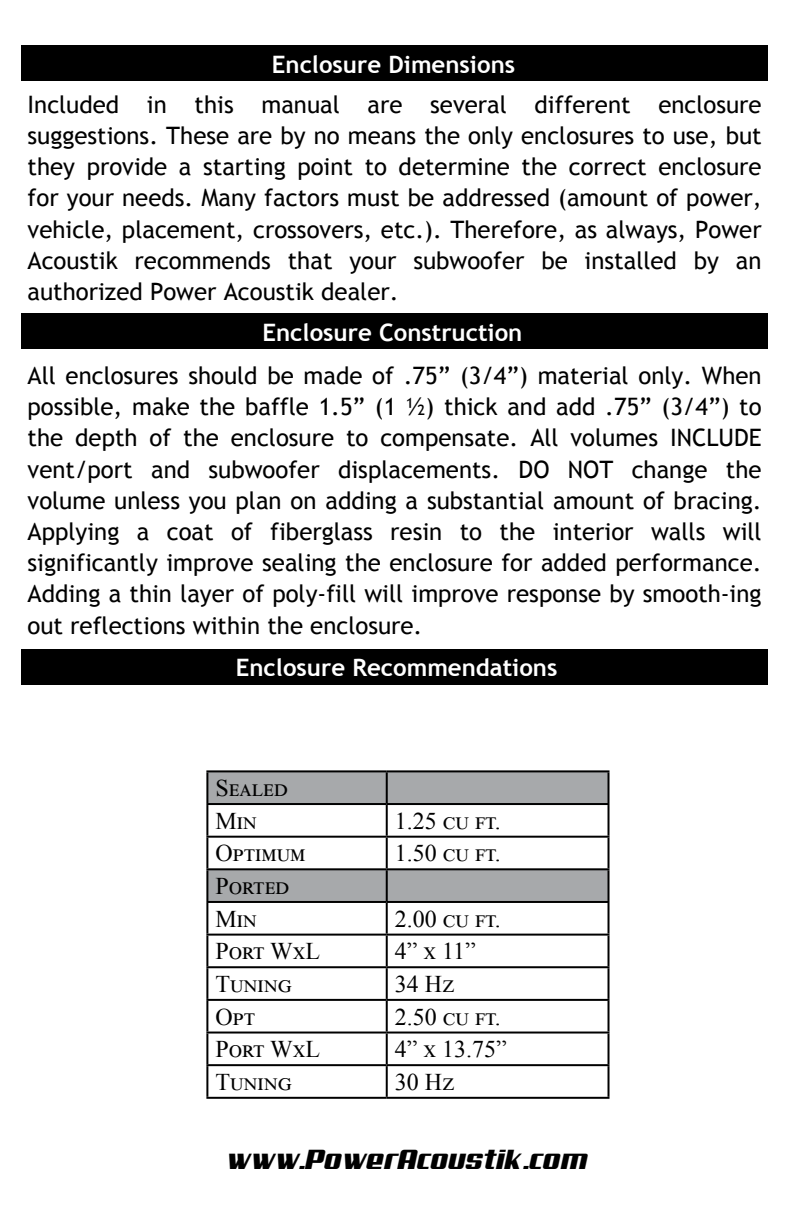
<style>
.page{position:relative;width:792px;height:1224px;background:#fff}
.page>*{position:absolute;margin:0;border:0;box-sizing:border-box;transform-origin:0 0}
.t1{font:28px "Aero";color:#000}
.t2{font:24px/31.2px "Trebuchet MS";color:#000;text-align:justify}
.t3{font:24px/32.6px "Times New Roman";color:#000}
.t4{font:700 24px "Trebuchet MS";color:#fff}
</style>
<div class="page">
<div style="left:21px;top:314px;width:747px;height:36px;background:#000"></div>
<div style="left:21px;top:45px;width:747px;height:36px;background:#000"></div>
<div style="left:21px;top:650px;width:747px;height:36px;background:#000"></div>
<svg style="left:208px;top:772px;width:400px;height:129px;fill:#a7a9ab"></svg>
<hr style="left:206px;top:770px;width:181px;height:2px;background:#000">
<hr style="left:206px;top:772px;width:2px;height:31px;background:#000">
<hr style="left:387px;top:770px;width:223px;height:2px;background:#000">
<hr style="left:386px;top:772px;width:2px;height:31px;background:#000">
<hr style="left:608px;top:772px;width:2px;height:31px;background:#000">
<hr style="left:206px;top:803px;width:181px;height:2px;background:#000">
<hr style="left:206px;top:805px;width:2px;height:31px;background:#000">
<hr style="left:387px;top:803px;width:223px;height:2px;background:#000">
<hr style="left:386px;top:805px;width:2px;height:31px;background:#000">
<hr style="left:608px;top:805px;width:2px;height:31px;background:#000">
<hr style="left:206px;top:836px;width:181px;height:2px;background:#000">
<hr style="left:206px;top:838px;width:2px;height:30px;background:#000">
<hr style="left:387px;top:836px;width:223px;height:2px;background:#000">
<hr style="left:386px;top:838px;width:2px;height:30px;background:#000">
<hr style="left:608px;top:838px;width:2px;height:30px;background:#000">
<hr style="left:206px;top:868px;width:181px;height:2px;background:#000">
<hr style="left:206px;top:870px;width:2px;height:31px;background:#000">
<hr style="left:387px;top:868px;width:223px;height:2px;background:#000">
<hr style="left:386px;top:870px;width:2px;height:31px;background:#000">
<hr style="left:608px;top:870px;width:2px;height:31px;background:#000">
<hr style="left:206px;top:901px;width:181px;height:2px;background:#000">
<hr style="left:206px;top:903px;width:2px;height:31px;background:#000">
<hr style="left:387px;top:901px;width:223px;height:2px;background:#000">
<hr style="left:386px;top:903px;width:2px;height:31px;background:#000">
<hr style="left:608px;top:903px;width:2px;height:31px;background:#000">
<hr style="left:206px;top:934px;width:181px;height:2px;background:#000">
<hr style="left:206px;top:936px;width:2px;height:30px;background:#000">
<hr style="left:387px;top:934px;width:223px;height:2px;background:#000">
<hr style="left:386px;top:936px;width:2px;height:30px;background:#000">
<hr style="left:608px;top:936px;width:2px;height:30px;background:#000">
<hr style="left:206px;top:966px;width:181px;height:2px;background:#000">
<hr style="left:206px;top:968px;width:2px;height:31px;background:#000">
<hr style="left:387px;top:966px;width:223px;height:2px;background:#000">
<hr style="left:386px;top:968px;width:2px;height:31px;background:#000">
<hr style="left:608px;top:968px;width:2px;height:31px;background:#000">
<hr style="left:206px;top:999px;width:181px;height:2px;background:#000">
<hr style="left:206px;top:1001px;width:2px;height:31px;background:#000">
<hr style="left:387px;top:999px;width:223px;height:2px;background:#000">
<hr style="left:386px;top:1001px;width:2px;height:31px;background:#000">
<hr style="left:608px;top:1001px;width:2px;height:31px;background:#000">
<hr style="left:206px;top:1032px;width:181px;height:2px;background:#000">
<hr style="left:206px;top:1034px;width:2px;height:30px;background:#000">
<hr style="left:387px;top:1032px;width:223px;height:2px;background:#000">
<hr style="left:386px;top:1034px;width:2px;height:30px;background:#000">
<hr style="left:608px;top:1034px;width:2px;height:30px;background:#000">
<hr style="left:206px;top:1064px;width:181px;height:2px;background:#000">
<hr style="left:206px;top:1066px;width:2px;height:31px;background:#000">
<hr style="left:387px;top:1064px;width:223px;height:2px;background:#000">
<hr style="left:386px;top:1066px;width:2px;height:31px;background:#000">
<hr style="left:608px;top:1066px;width:2px;height:31px;background:#000">
<hr style="left:206px;top:1097px;width:181px;height:2px;background:#000">
<hr style="left:387px;top:1097px;width:223px;height:2px;background:#000">
<p class="t4" style="left:272px;top:49px;width:245px">Enclosure Dimensions</p>
<p class="t2" style="left:28px;top:89px;width:736px">Included in this manual are several different enclosure suggestions. These are by no means the only enclosures to use, but they provide a starting point to determine the correct enclosure for your needs. Many factors must be addressed (amount of power, vehicle, placement, crossovers, etc.). Therefore, as always, Power Acoustik recommends that your subwoofer be installed by an authorized Power Acoustik dealer.</p>
<p class="t4" style="left:263px;top:318px;width:261px">Enclosure Construction</p>
<p class="t2" style="left:28px;top:360px;width:736px">All enclosures should be made of .75” (3/4”) material only. When possible, make the baffle 1.5” (1 ½) thick and add .75” (3/4”) to the depth of the enclosure to compensate. All volumes INCLUDE vent/port and subwoofer displacements. DO NOT change the volume unless you plan on adding a substantial amount of bracing.<br>Applying a coat of fiberglass resin to the interior walls will significantly improve sealing the enclosure for added performance.<br>Adding a thin layer of poly-fill will improve response by smooth-ing out reflections within the enclosure.</p>
<p class="t4" style="left:236px;top:652px;width:323px">Enclosure Recommendations</p>
<p class="t3" style="left:215px;top:771px;width:74px">Sealed<br>Min</p>
<p class="t3" style="left:395px;top:804px;width:108px">1.25 cu ft.</p>
<p class="t3" style="left:215px;top:836px;width:92px">Optimum</p>
<p class="t3" style="left:395px;top:836px;width:108px">1.50 cu ft.</p>
<p class="t3" style="left:215px;top:869px;width:75px">Ported<br>Min</p>
<p class="t3" style="left:395px;top:902px;width:108px">2.00 cu ft.</p>
<p class="t3" style="left:215px;top:934px;width:106px">Port WxL</p>
<p class="t3" style="left:395px;top:934px;width:83px">4” x 11”</p>
<p class="t3" style="left:215px;top:967px;width:78px">Tuning</p>
<p class="t3" style="left:395px;top:967px;width:62px">34 Hz</p>
<p class="t3" style="left:215px;top:999px;width:41px">Opt</p>
<p class="t3" style="left:395px;top:999px;width:108px">2.50 cu ft.</p>
<p class="t3" style="left:215px;top:1032px;width:106px">Port WxL</p>
<p class="t3" style="left:395px;top:1032px;width:114px">4” x 13.75”</p>
<p class="t3" style="left:215px;top:1065px;width:78px">Tuning</p>
<p class="t3" style="left:395px;top:1065px;width:62px">30 Hz</p>
<p class="t1" style="left:227px;top:1143px;width:362px">www.PowerAcoustik.com</p>
</div>
